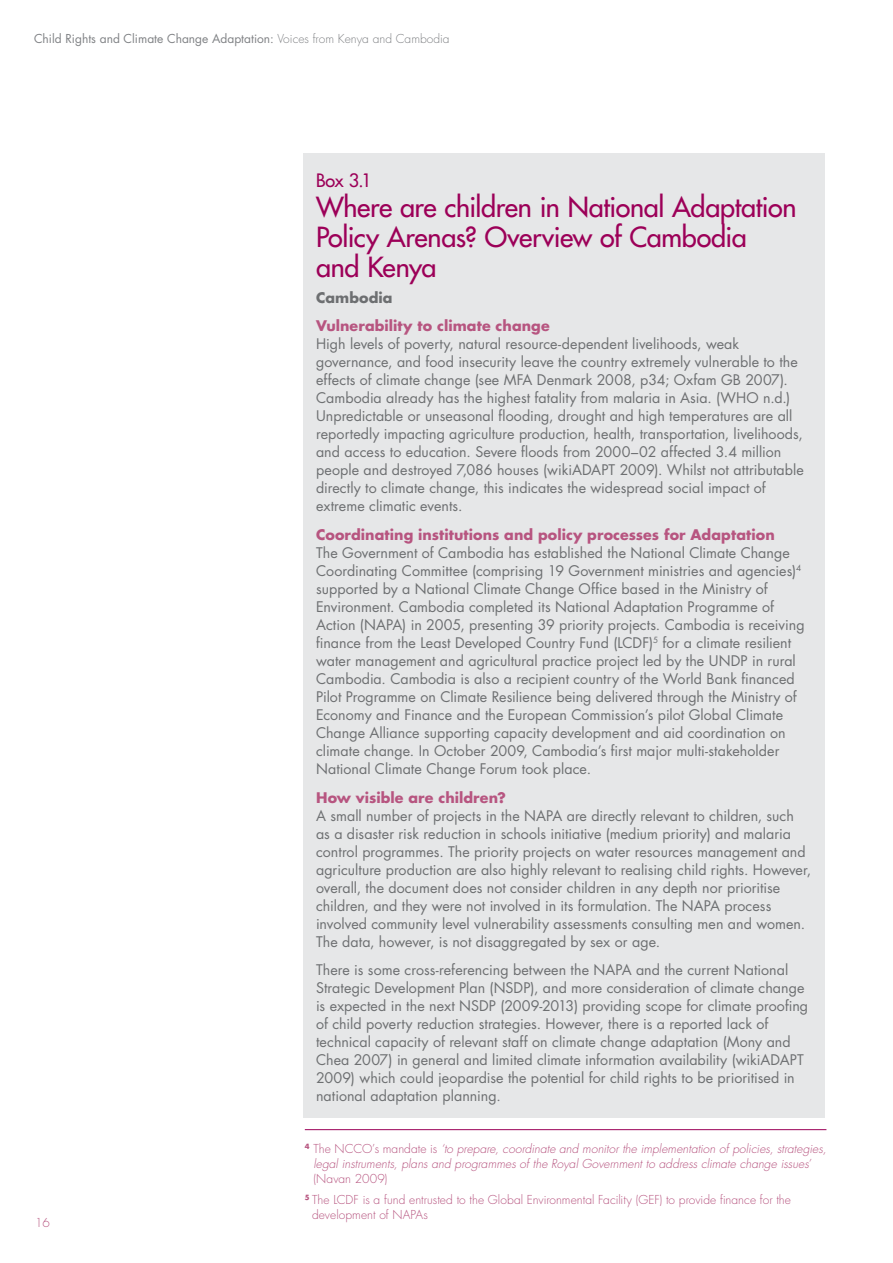
<style>
.page{position:relative;width:893px;height:1263px;background:#fff}
.page>*{position:absolute;margin:0;border:0;box-sizing:border-box;transform-origin:0 0}
.t1{font:27px/30px "Futura";letter-spacing:-.015em;color:#9c0058}
.t2{font:18px "Futura";color:#9c0058}
.t3{font:14.25px/18px "Futura";letter-spacing:.005em;color:#6d6f71}
.t4{font:700 14.25px "Futura";letter-spacing:.005em;color:#b75580}
.t5{font:700 14.25px "Futura";letter-spacing:.005em;color:#6d6f71}
.t6{font:italic 300 12px/15px "Futura";color:#b75580;text-align:center}
.t7{font:300 12px/21.5px "Futura";letter-spacing:.005em;color:#b75580}
.t8{font:12px "Futura";color:#808285}
.s1{font-weight:300}
.s2{font-style:normal}
</style>
<div class="page">
<hr style="left:305px;top:1129px;width:521px;height:1px;background:#9c0058">
<div style="left:303px;top:153px;width:522px;height:965px;background:#e6e7e8"></div>
<p class="t8" style="left:34px;top:31px;width:417px">Child Rights and Climate Change Adaptation: <span class="s1">Voices from Kenya and Cambodia</span></p>
<p class="t7" style="left:35px;top:1212px;width:16px">16</p>
<p class="t2" style="left:316px;top:169px;width:57px">Box 3.1</p>
<h1 class="t1" style="left:316px;top:192px;width:482px">Where are children in National Adaptation<br>Policy Arenas? Overview of Cambodia and Kenya</h1>
<p class="t5" style="left:316px;top:288px;width:78px">Cambodia</p>
<p class="t4" style="left:316px;top:316px;width:235px">Vulnerability to climate change</p>
<p class="t3" style="left:316px;top:335px;width:489px">High levels of poverty, natural resource-dependent livelihoods, weak governance, and food insecurity leave the country extremely vulnerable to the effects of climate change (see MFA Denmark 2008, p34; Oxfam GB 2007).<br>Cambodia already has the highest fatality from malaria in Asia. (WHO n.d.)<br>Unpredictable or unseasonal flooding, drought and high temperatures are all reportedly impacting agriculture production, health, transportation, livelihoods, and access to education. Severe floods from 2000–02 affected 3.4 million people and destroyed 7,086 houses (wikiADAPT 2009). Whilst not attributable directly to climate change, this indicates the widespread social impact of extreme climatic events.</p>
<p class="t4" style="left:316px;top:525px;width:460px">Coordinating institutions and policy processes for Adaptation</p>
<p class="t3" style="left:316px;top:544px;width:490px">The Government of Cambodia has established the National Climate Change Coordinating Committee (comprising 19 Government ministries and agencies)<sup>4 </sup>supported by a National Climate Change Office based in the Ministry of Environment. Cambodia completed its National Adaptation Programme of Action (NAPA) in 2005, presenting 39 priority projects. Cambodia is receiving finance from the Least Developed Country Fund (LCDF)<sup>5</sup> for a climate resilient water management and agricultural practice project led by the UNDP in rural Cambodia. Cambodia is also a recipient country of the World Bank financed Pilot Programme on Climate Resilience being delivered through the Ministry of Economy and Finance and the European Commission’s pilot Global Climate Change Alliance supporting capacity development and aid coordination on climate change. In October 2009, Cambodia’s first major multi-stakeholder National Climate Change Forum took place.</p>
<p class="t4" style="left:316px;top:787px;width:191px">How visible are children?</p>
<p class="t3" style="left:316px;top:806px;width:497px">A small number of projects in the NAPA are directly relevant to children, such as a disaster risk reduction in schools initiative (medium priority) and malaria control programmes. The priority projects on water resources management and agriculture production are also highly relevant to realising child rights. However, overall, the document does not consider children in any depth nor prioritise children, and they were not involved in its formulation. The NAPA process involved community level vulnerability assessments consulting men and women.<br>The data, however, is not disaggregated by sex or age.</p>
<p class="t3" style="left:316px;top:961px;width:494px">There is some cross-referencing between the NAPA and the current National Strategic Development Plan (NSDP), and more consideration of climate change is expected in the next NSDP (2009-2013) providing scope for climate proofing of child poverty reduction strategies. However, there is a reported lack of technical capacity of relevant staff on climate change adaptation (Mony and Chea 2007) in general and limited climate information availability (wikiADAPT 2009) which could jeopardise the potential for child rights to be prioritised in national adaptation planning.</p>
<p class="t6" style="left:305px;top:1141px;width:523px"><sup>4</sup> <span class="s2">The NCCO’s mandate is</span> ‘to prepare, coordinate and monitor the implementation of policies, strategies, legal instruments, plans and programmes of the Royal Government to address climate change issues’</p>
<p class="t7" style="left:305px;top:1168px;width:488px;text-indent:9px">(Navan 2009)<br><sup>5</sup> The LCDF is a fund entrusted to the Global Environmental Facility (GEF) to provide finance for the</p>
<p class="t7" style="left:312px;top:1204px;width:117px">development of NAPAs</p>
</div>
